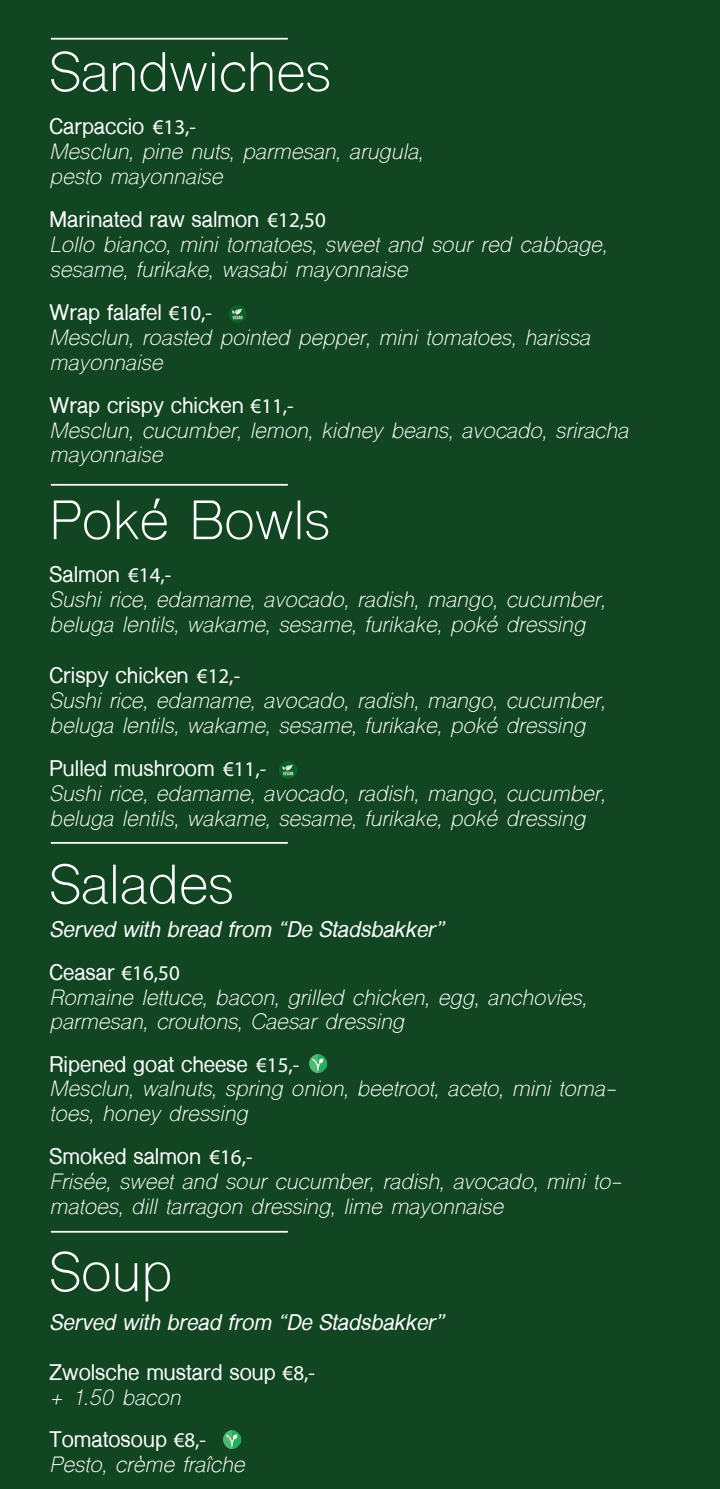
<style>
.page{position:relative;width:720px;height:1489px;background:#fff}
.page>*{position:absolute;margin:0;border:0;box-sizing:border-box;transform-origin:0 0}
.t1{font:52.5px "Shree Dev 0714";color:#fff}
.t2{font:italic 21px/25.2px "Shree Dev 0714";color:#fff}
.t3{font:700 21px "Shree Dev 0714";color:#fff}
.t4{font:italic 700 21px "Shree Dev 0714";color:#fff}
.s1{font-family:"Myriad Pro";font-weight:400}
</style>
<div class="page">
<div style="left:0;top:0;width:719px;height:1488px;background:#124622"></div>
<hr style="left:51px;top:38px;width:237px;height:2px;background:#fff">
<hr style="left:51px;top:842px;width:237px;height:1px;background:#fff">
<hr style="left:51px;top:484px;width:237px;height:1px;background:#fff">
<hr style="left:51px;top:1230px;width:237px;height:2px;background:#fff">
<img style="left:309px;top:1054px;width:17px;height:17px">
<img style="left:228px;top:305px;width:19px;height:17px">
<img style="left:278px;top:760px;width:19px;height:18px">
<img style="left:223px;top:1430px;width:18px;height:17px">
<p class="t1" style="left:50px;top:40px;width:283px">Sandwiches</p>
<p class="t3" style="left:50px;top:114px;width:148px">Carpaccio <span class="s1">€13,-</span></p>
<p class="t2" style="left:50px;top:141px;width:375px">Mesclun, pine nuts, parmesan, arugula, pesto mayonnaise</p>
<p class="t3" style="left:50px;top:207px;width:277px">Marinated raw salmon <span class="s1">€12,50</span></p>
<p class="t2" style="left:50px;top:234px;width:558px">Lollo bianco, mini tomatoes, sweet and sour red cabbage, sesame, furikake, wasabi mayonnaise</p>
<p class="t3" style="left:50px;top:300px;width:164px">Wrap falafel <span class="s1">€10,-</span></p>
<p class="t2" style="left:50px;top:327px;width:541px">Mesclun, roasted pointed pepper, mini tomatoes, harissa mayonnaise</p>
<p class="t3" style="left:50px;top:393px;width:245px">Wrap crispy chicken <span class="s1">€11,-</span></p>
<p class="t2" style="left:50px;top:420px;width:580px;line-height:24.5px">Mesclun, cucumber, lemon, kidney beans, avocado, sriracha mayonnaise</p>
<p class="t1" style="left:50px;top:488px;width:282px">Poké Bowls</p>
<p class="t3" style="left:50px;top:562px;width:123px">Salmon <span class="s1">€14,-</span></p>
<p class="t2" style="left:50px;top:589px;width:557px">Sushi rice, edamame, avocado, radish, mango, cucumber, beluga lentils, wakame, sesame, furikake, poké dressing</p>
<p class="t3" style="left:50px;top:663px;width:192px">Crispy chicken <span class="s1">€12,-</span></p>
<p class="t2" style="left:50px;top:690px;width:557px">Sushi rice, edamame, avocado, radish, mango, cucumber, beluga lentils, wakame, sesame, furikake, poké dressing</p>
<p class="t3" style="left:50px;top:756px;width:218px">Pulled mushroom <span class="s1">€11,-</span></p>
<p class="t2" style="left:50px;top:783px;width:557px">Sushi rice, edamame, avocado, radish, mango, cucumber, beluga lentils, wakame, sesame, furikake, poké dressing</p>
<p class="t1" style="left:50px;top:852px;width:185px">Salades</p>
<p class="t4" style="left:50px;top:917px;width:395px">Served with bread from “De Stadsbakker”</p>
<p class="t3" style="left:50px;top:960px;width:132px">Ceasar <span class="s1">€16,50</span></p>
<p class="t2" style="left:50px;top:987px;width:538px;line-height:24.5px">Romaine lettuce, bacon, grilled chicken, egg, anchovies, parmesan, croutons, Caesar dressing</p>
<p class="t3" style="left:50px;top:1052px;width:251px">Ripened goat cheese <span class="s1">€15,-</span></p>
<p class="t2" style="left:50px;top:1078px;width:568px;line-height:24.5px">Mesclun, walnuts, spring onion, beetroot, aceto, mini toma&shy;toes, honey dressing</p>
<p class="t3" style="left:50px;top:1143px;width:204px">Smoked salmon <span class="s1">€16,-</span></p>
<p class="t2" style="left:50px;top:1170px;width:573px">Frisée, sweet and sour cucumber, radish, avocado, mini to&shy;matoes, dill tarragon dressing, lime mayonnaise</p>
<p class="t1" style="left:50px;top:1240px;width:124px">Soup</p>
<p class="t4" style="left:50px;top:1309px;width:395px">Served with bread from “De Stadsbakker”</p>
<p class="t3" style="left:50px;top:1360px;width:267px">Zwolsche mustard soup <span class="s1">€8,-</span></p>
<p class="t2" style="left:50px;top:1387px;width:132px">+ 1.50 bacon</p>
<p class="t3" style="left:50px;top:1427px;width:158px">Tomatosoup <span class="s1">€8,-</span></p>
<p class="t2" style="left:50px;top:1454px;width:196px">Pesto, crème fraîche</p>
</div>
